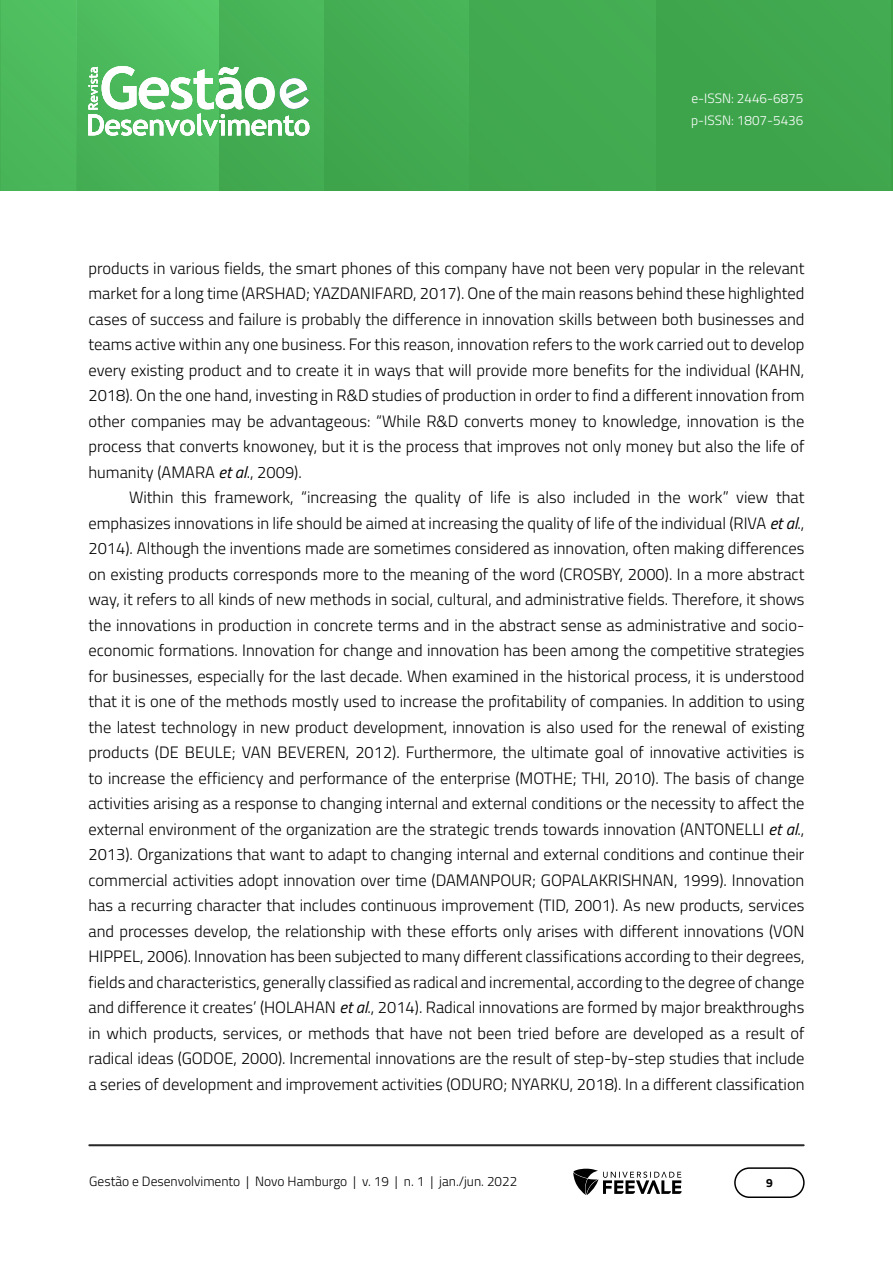
<style>
.page{position:relative;width:893px;height:1263px;background:#fff}
.page>*{position:absolute;margin:0;border:0;box-sizing:border-box;transform-origin:0 0}
.Corpo_de_texto{font:300 16.5px/25.5px "Titillium Web";color:#000;text-align:justify}
.t1{font:300 13.5px "Titillium Web";color:#000}
.t2{font:300 13.5px/22.5px "Titillium Web";color:#fff}
.t3{font:700 12px "Titillium Web";color:#000}
.s1{font-weight:400;font-style:italic}
</style>
<div class="page">
<img style="left:0;top:0;width:890px;height:191px">
<hr style="left:219px;top:0;width:1px;height:191px;background:#43ae53">
<img style="left:76px;top:0;width:1px;height:191px">
<hr style="left:657px;top:0;width:1px;height:191px;background:#3ea44c">
<hr style="left:89px;top:1144px;width:715px;height:2px;background:#282828">
<div style="left:734px;top:1167px;width:71px;height:31px;border:2px solid #000;border-radius:15px"></div>
<svg style="left:573px;top:1169px;width:109px;height:26px"></svg>
<svg style="left:88px;top:66px;width:221px;height:70px"></svg>
<p class="t2" style="left:691px;top:86px;width:114px">e-ISSN: 2446-6875 p-ISSN: 1807-5436</p>
<p class="Corpo_de_texto" style="left:88px;top:254px;width:718px">products in various fields, the smart phones of this company have not been very popular in the relevant market for a long time (ARSHAD; YAZDANIFARD, 2017). One of the main reasons behind these highlighted cases of success and failure is probably the difference in innovation skills between both businesses and teams active within any one business. For this reason, innovation refers to the work carried out to develop every existing product and to create it in ways that will provide more benefits for the individual (KAHN, 2018). On the one hand, investing in R&amp;D studies of production in order to find a different innovation from other companies may be advantageous: “While R&amp;D converts money to knowledge, innovation is the process that converts knowoney, but it is the process that improves not only money but also the life of humanity (AMARA <span class="s1">et al</span>., 2009).</p>
<p class="Corpo_de_texto" style="left:88px;top:484px;width:718px;text-indent:41px">Within this framework, “increasing the quality of life is also included in the work” view that emphasizes innovations in life should be aimed at increasing the quality of life of the individual (RIVA <span class="s1">et al</span>., 2014). Although the inventions made are sometimes considered as innovation, often making differences on existing products corresponds more to the meaning of the word (CROSBY, 2000). In a more abstract way, it refers to all kinds of new methods in social, cultural, and administrative fields. Therefore, it shows the innovations in production in concrete terms and in the abstract sense as administrative and socio&shy;economic formations. Innovation for change and innovation has been among the competitive strategies for businesses, especially for the last decade. When examined in the historical process, it is understood that it is one of the methods mostly used to increase the profitability of companies. In addition to using the latest technology in new product development, innovation is also used for the renewal of existing products (DE BEULE; VAN BEVEREN, 2012). Furthermore, the ultimate goal of innovative activities is to increase the efficiency and performance of the enterprise (MOTHE; THI, 2010). The basis of change activities arising as a response to changing internal and external conditions or the necessity to affect the external environment of the organization are the strategic trends towards innovation (ANTONELLI <span class="s1">et al</span>., 2013). Organizations that want to adapt to changing internal and external conditions and continue their commercial activities adopt innovation over time (DAMANPOUR; GOPALAKRISHNAN, 1999). Innovation has a recurring character that includes continuous improvement (TID, 2001). As new products, services and processes develop, the relationship with these efforts only arises with different innovations (VON HIPPEL, 2006). Innovation has been subjected to many different classifications according to their degrees, fields and characteristics, generally classified as radical and incremental, according to the degree of change and difference it creates’ (HOLAHAN <span class="s1">et al</span>., 2014). Radical innovations are formed by major breakthroughs in which products, services, or methods that have not been tried before are developed as a result of radical ideas (GODOE, 2000). Incremental innovations are the result of step-by-step studies that include a series of development and improvement activities (ODURO; NYARKU, 2018). In a different classification</p>
<p class="t1" style="left:89px;top:1171px;width:429px">Gestão e Desenvolvimento | Novo Hamburgo | v. 19 | n. 1 | jan./jun. 2022</p>
<p class="t3" style="left:766px;top:1174px;width:8px">9</p>
</div>
